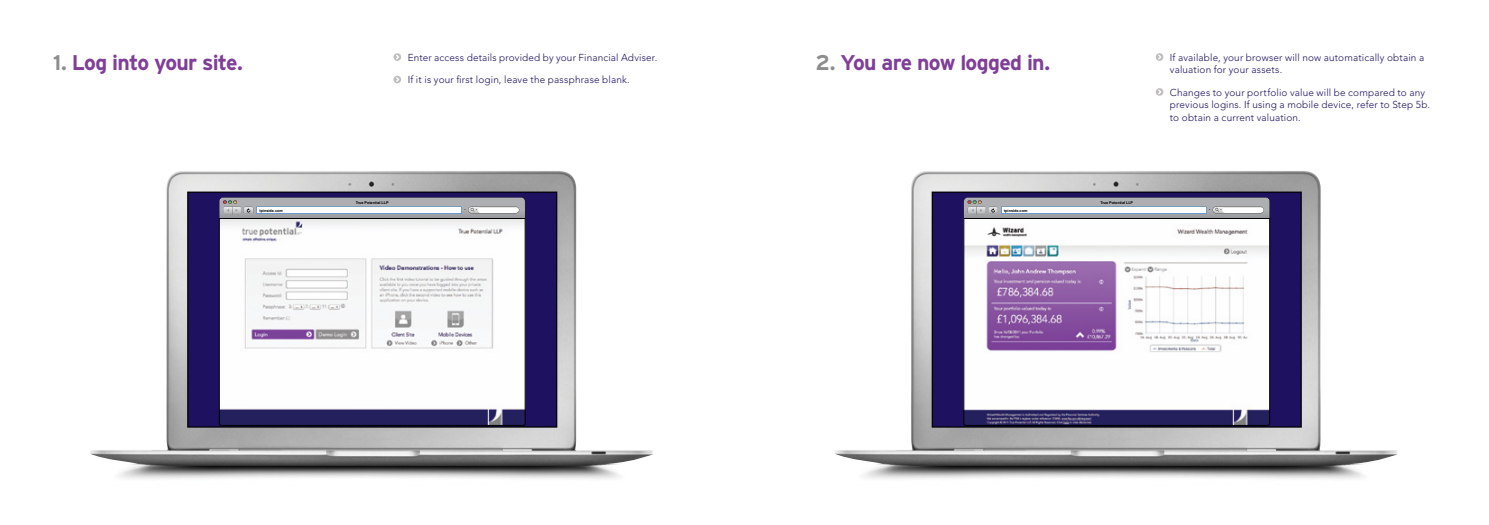
<style>
.page{position:relative;width:1489px;height:525px;background:#fff}
.page>*{position:absolute;margin:0;border:0;box-sizing:border-box;transform-origin:0 0}
.t1{font:700 21.25px "Interstate";letter-spacing:-.035em;color:#7f3f98}
.t2{font:300 10px/12.5px "Avenir";letter-spacing:.015em;color:#1d1160}
.t3{font:700 3.75px "Arial";letter-spacing:.005em;color:#000}
.s1{color:#8e8e8e}
</style>
<div class="page">
<img style="left:90px;top:171px;width:563px;height:308px">
<img style="left:835px;top:171px;width:562px;height:308px">
<div style="left:188px;top:192px;width:368px;height:235px;background:#1d1160"></div>
<div style="left:187px;top:191px;width:370px;height:236px;border:1px solid #000"></div>
<div style="left:932px;top:192px;width:368px;height:235px;background:#1d1160"></div>
<div style="left:931px;top:191px;width:370px;height:236px;border:1px solid #000"></div>
<svg style="left:219px;top:219px;width:306px;height:206px;background:#e2e2e7"></svg>
<svg style="left:963px;top:219px;width:306px;height:206px;background:#d5ccdd"></svg>
<hr style="left:219px;top:218px;width:306px;height:1px;background:#000">
<svg style="left:219px;top:197px;width:306px;height:21px;background:#b3b6bc"></svg>
<hr style="left:963px;top:218px;width:306px;height:1px;background:#000">
<svg style="left:963px;top:197px;width:306px;height:21px;background:#b3b6bc"></svg>
<svg style="left:1155px;top:53px;width:8px;height:8px"></svg>
<svg style="left:393px;top:53px;width:8px;height:8px"></svg>
<svg style="left:393px;top:76px;width:8px;height:7px"></svg>
<svg style="left:1155px;top:88px;width:8px;height:8px"></svg>
<p class="t2" style="left:407px;top:51px;width:251px">Enter access details provided by your Financial Adviser.</p>
<p class="t2" style="left:407px;top:73px;width:224px">If it is your first login, leave the passphrase blank.</p>
<h1 class="t1" style="left:53px;top:51px;width:191px"><span class="s1">1.</span> Log into your site.</h1>
<h1 class="t1" style="left:815px;top:51px;width:236px"><span class="s1">2.</span> You are now logged in.</h1>
<p class="t3" style="left:259px;top:208px;width:25px">tpinside.com</p>
<p class="t3" style="left:356px;top:200px;width:34px">True Potential LLP</p>
<p class="t3" style="left:1003px;top:208px;width:25px">tpinside.com</p>
<p class="t3" style="left:1100px;top:200px;width:34px">True Potential LLP</p>
<p class="t2" style="left:1169px;top:51px;width:256px">If available, your browser will now automatically obtain a valuation for your assets.</p>
<p class="t2" style="left:1169px;top:86px;width:262px">Changes to your portfolio value will be compared to any previous logins. If using a mobile device, refer to Step 5b. to obtain a current valuation.</p>
</div>
